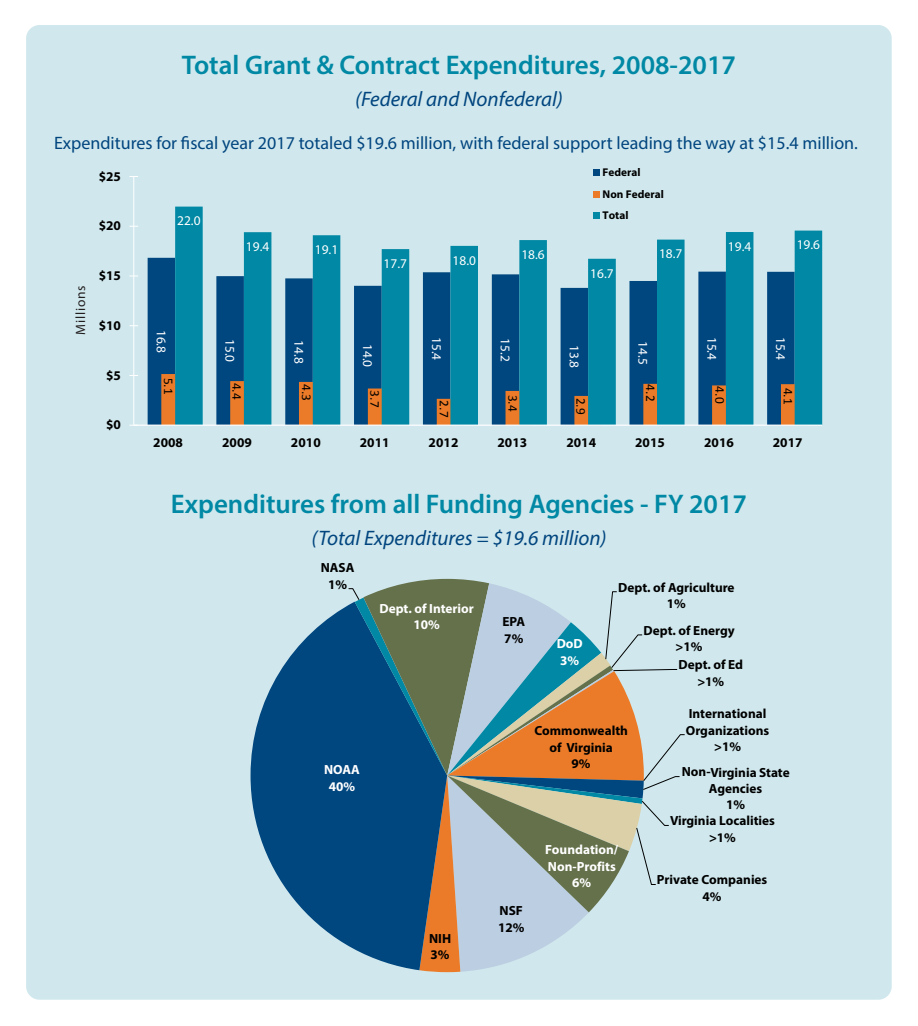
<style>
.page{position:relative;width:918px;height:1026px;background:#fff}
.page>*{position:absolute;margin:0;border:0;box-sizing:border-box;transform-origin:0 0}
.Subhead_1_-_Teal{font:600 27px "Myriad Pro";color:#0088a4}
.Body_Text_-_centered{font:italic 21px "Myriad Pro";color:#01457f}
.Body_Text_-_no_inden{font:18px "Myriad Pro";color:#01457f}
.Y_axis_label{font:13.5px "Myriad Pro";letter-spacing:.05em;color:#231f20}
.t1{font:13.35px "Myriad Pro";letter-spacing:.005em;color:#fff}
.t2{font:700 13.35px "Myriad Pro";color:#000}
.t3{font:13.35px "Calibri";color:#000}
.t4{font:700 13.2px/16.5px "Myriad Pro";color:#000;text-align:center}
.t5{font:700 13.2px/16.5px "Myriad Pro";color:#fff;text-align:center}
.t6{font:700 11.25px/21.5px "Myriad Pro";color:#000}
</style>
<div class="page">
<div style="left:27px;top:26px;width:864px;height:973px;background:#d0e8ed"></div>
<div style="left:148px;top:258px;width:27px;height:116px;background:#00467f"></div>
<svg style="left:175px;top:207px;width:647px;height:218px;background:#59a2bb"></svg>
<hr style="left:133px;top:176px;width:1px;height:249px;background:#fff">
<svg style="left:129px;top:374px;width:680px;height:52px;background:#518b98"></svg>
<hr style="left:134px;top:425px;width:688px;height:1px;background:#fff">
<svg style="left:594px;top:170px;width:6px;height:6px"></svg>
<svg style="left:594px;top:191px;width:6px;height:6px"></svg>
<div style="left:594px;top:212px;width:6px;height:7px;background:#0088a4"></div>
<svg style="left:218px;top:548px;width:571px;height:432px;background:#97b0b7"></svg>
<p class="Subhead_1_-_Teal" style="left:182px;top:48px;width:556px">Total Grant &amp; Contract Expenditures, 2008-2017</p>
<p class="Body_Text_-_centered" style="left:355px;top:86px;width:209px">(Federal and Nonfederal)</p>
<p class="Body_Text_-_no_inden" style="left:54px;top:132px;width:805px">Expenditures for fiscal year 2017 totaled $19.6 million, with federal support leading the way at $15.4 million.</p>
<p class="t2" style="left:99px;top:167px;width:24px">$25</p>
<p class="t2" style="left:99px;top:217px;width:24px">$20</p>
<p class="Y_axis_label" style="left:72px;top:335px;width:50px;rotate:-90deg">Millions</p>
<p class="t2" style="left:99px;top:267px;width:24px">$15</p>
<p class="t2" style="left:99px;top:317px;width:24px">$10</p>
<p class="t2" style="left:106px;top:366px;width:16px">$5</p>
<p class="t2" style="left:106px;top:416px;width:16px">$0</p>
<p class="t1" style="left:177px;top:213px;width:25px">22.0</p>
<p class="t1" style="left:246px;top:238px;width:25px">19.4</p>
<p class="t1" style="left:315px;top:241px;width:25px">19.1</p>
<p class="t1" style="left:384px;top:255px;width:25px">17.7</p>
<p class="t1" style="left:452px;top:252px;width:25px">18.0</p>
<p class="t1" style="left:521px;top:246px;width:25px">18.6</p>
<p class="t6" style="left:603px;top:161px;width:63px">Federal<br>Non Federal<br>Total</p>
<p class="t1" style="left:590px;top:265px;width:25px">16.7</p>
<p class="t1" style="left:659px;top:246px;width:25px">18.7</p>
<p class="t1" style="left:728px;top:238px;width:25px">19.4</p>
<p class="t1" style="left:797px;top:237px;width:25px">19.6</p>
<p class="t1" style="left:169px;top:330px;width:25px;rotate:90deg">16.8</p>
<p class="t1" style="left:238px;top:339px;width:25px;rotate:90deg">15.0</p>
<p class="t1" style="left:307px;top:340px;width:25px;rotate:90deg">14.8</p>
<p class="t1" style="left:376px;top:344px;width:25px;rotate:90deg">14.0</p>
<p class="t1" style="left:445px;top:337px;width:25px;rotate:90deg">15.4</p>
<p class="t1" style="left:514px;top:338px;width:25px;rotate:90deg">15.2</p>
<p class="t1" style="left:582px;top:345px;width:25px;rotate:90deg">13.8</p>
<p class="t1" style="left:651px;top:341px;width:25px;rotate:90deg">14.5</p>
<p class="t1" style="left:720px;top:337px;width:25px;rotate:90deg">15.4</p>
<p class="t1" style="left:789px;top:337px;width:25px;rotate:90deg">15.4</p>
<p class="t3" style="left:177px;top:378px;width:18px;rotate:90deg">5.1</p>
<p class="t3" style="left:245px;top:383px;width:18px;rotate:90deg">4.4</p>
<p class="t3" style="left:315px;top:384px;width:18px;rotate:90deg">4.3</p>
<p class="t3" style="left:383px;top:390px;width:18px;rotate:90deg">3.7</p>
<p class="t3" style="left:659px;top:384px;width:18px;rotate:90deg">4.2</p>
<p class="t3" style="left:729px;top:386px;width:18px;rotate:90deg">4.0</p>
<p class="t3" style="left:797px;top:388px;width:18px;rotate:90deg">4.1</p>
<p class="t3" style="left:453px;top:400px;width:18px;rotate:90deg">2.7</p>
<p class="t3" style="left:521px;top:395px;width:18px;rotate:90deg">3.4</p>
<p class="t3" style="left:589px;top:398px;width:18px;rotate:90deg">2.9</p>
<p class="t2" style="left:153px;top:434px;width:31px">2008</p>
<p class="t2" style="left:222px;top:434px;width:31px">2009</p>
<p class="t2" style="left:291px;top:434px;width:31px">2010</p>
<p class="t2" style="left:360px;top:434px;width:31px">2011</p>
<p class="t2" style="left:429px;top:434px;width:31px">2012</p>
<p class="t2" style="left:498px;top:434px;width:31px">2013</p>
<p class="t2" style="left:566px;top:434px;width:31px">2014</p>
<p class="t2" style="left:635px;top:434px;width:31px">2015</p>
<p class="t2" style="left:704px;top:434px;width:31px">2016</p>
<p class="t2" style="left:773px;top:434px;width:31px">2017</p>
<p class="Subhead_1_-_Teal" style="left:171px;top:487px;width:578px">Expenditures from all Funding Agencies - FY 2017</p>
<p class="Body_Text_-_centered" style="left:311px;top:525px;width:297px">(Total Expenditures = $19.6 million)</p>
<p class="t4" style="left:321px;top:559px;width:35px">NASA<br>1%</p>
<p class="t5" style="left:380px;top:600px;width:96px">Dept. of Interior<br>10%</p>
<p class="t5" style="left:324px;top:761px;width:37px">NOAA<br>40%</p>
<p class="t4" style="left:429px;top:930px;width:24px;text-align:left">NIH<br>3%</p>
<p class="t4" style="left:502px;top:613px;width:24px;text-align:left">EPA<br>7%</p>
<p class="t4" style="left:498px;top:902px;width:28px;text-align:left">NSF<br>12%</p>
<p class="t5" style="left:557px;top:635px;width:28px;text-align:left">DoD<br>3%</p>
<p class="t4" style="left:618px;top:578px;width:118px">Dept. of Agriculture<br>1%</p>
<p class="t4" style="left:644px;top:622px;width:93px">Dept. of Energy &gt;1%</p>
<p class="t4" style="left:679px;top:656px;width:66px">Dept. of Ed &gt;1%</p>
<p class="t4" style="left:534px;top:722px;width:95px">Commonwealth of Virginia<br>9%</p>
<p class="t5" style="left:545px;top:841px;width:75px">Foundation/<br>Non-Profits<br>6%</p>
<p class="t4" style="left:686px;top:705px;width:85px">International<br>Organizations &gt;1%</p>
<p class="t4" style="left:682px;top:763px;width:109px">Non-Virginia State</p>
<p class="t4" style="left:709px;top:780px;width:55px">Agencies</p>
<p class="t4" style="left:726px;top:796px;width:21px">1%</p>
<p class="t4" style="left:670px;top:812px;width:106px">Virginia Localities</p>
<p class="t4" style="left:709px;top:829px;width:28px">&gt;1%</p>
<p class="t4" style="left:657px;top:871px;width:112px">Private Companies<br>4%</p>
</div>
